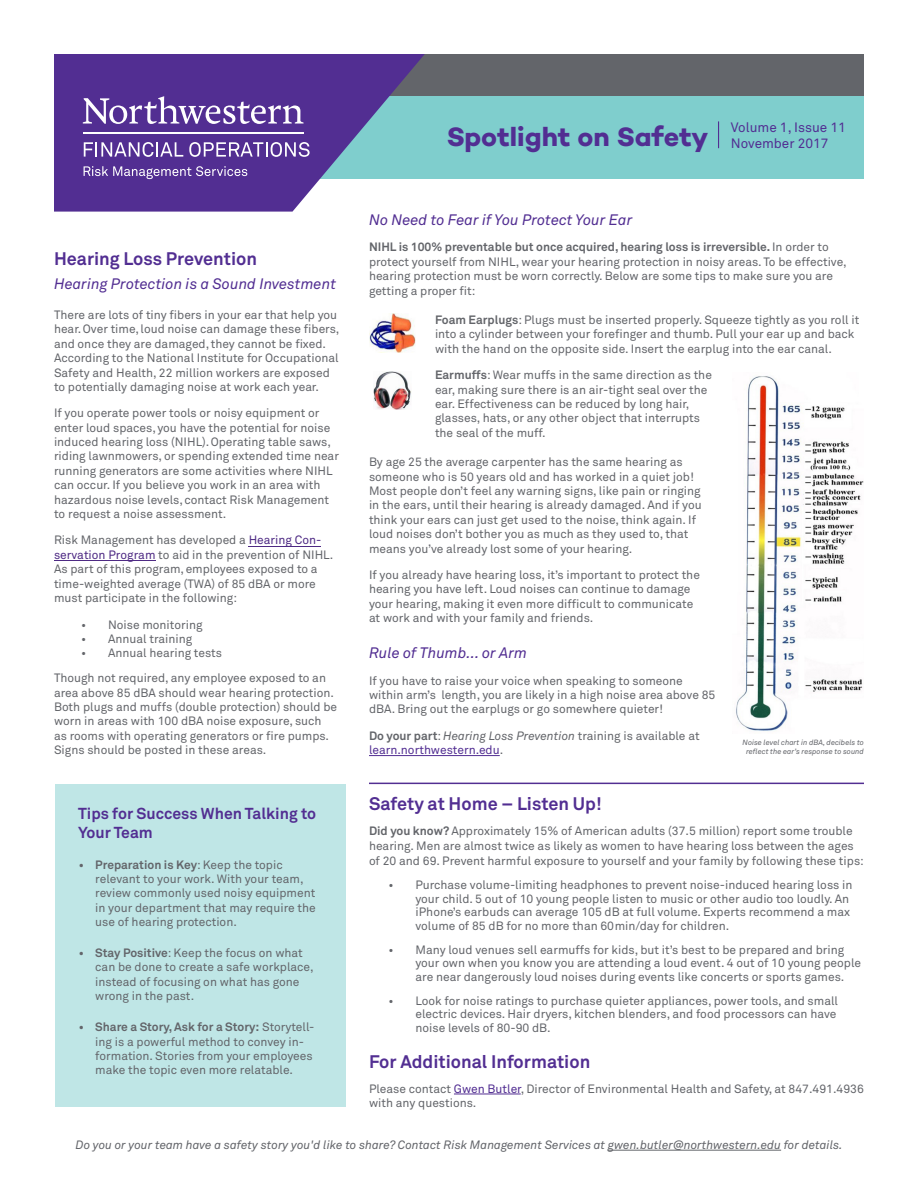
<style>
.page{position:relative;width:918px;height:1188px;background:#fff}
.page>*{position:absolute;margin:0;border:0;box-sizing:border-box;transform-origin:0 0}
.t1{font:700 27px "Campton";color:#522e92}
.t2{font:700 18px "Akkurat Pro";color:#522e92}
.t3{font:700 15.75px/18.9px "Akkurat Pro";color:#522e92}
.t4{font:italic 15px "Akkurat Pro";color:#522e92}
.t5{font:13.5px/16.2px "Akkurat Pro";color:#522e92}
.t6{font:12px/14.4px "Akkurat Pro";color:#63656a}
.t7{font:italic 12px "Akkurat Pro";color:#63656a}
.t8{font:italic 7.5px/9px "Akkurat Pro";color:#63656a;text-align:center}
.s1{color:#4e2a84}
.s2{font-weight:700}
.s3{font-style:italic}
.s4{color:#522e92}
</style>
<div class="page">
<div style="left:56px;top:784px;width:290px;height:323px;background:#bfe6e6"></div>
<div style="left:54px;top:54px;width:810px;height:42px;background:#63656a"></div>
<div style="left:56px;top:96px;width:808px;height:83px;background:#7fcecd"></div>
<svg style="left:54px;top:54px;width:371px;height:158px;fill:#522e92"></svg>
<svg style="left:84px;top:166px;width:163px;height:13px;background:#775ba9"></svg>
<svg style="left:83px;top:96px;width:221px;height:28px;background:#7e63ad"></svg>
<hr style="left:83px;top:132px;width:221px;height:2px;background:#fff">
<svg style="left:84px;top:142px;width:99px;height:15px"></svg>
<svg style="left:189px;top:142px;width:121px;height:15px;background:#8a71b5"></svg>
<svg style="left:718px;top:121px;width:1px;height:27px"></svg>
<hr style="left:369px;top:755px;width:131px;height:1px;background:#522e92">
<hr style="left:454px;top:1094px;width:67px;height:1px;background:#522e92">
<hr style="left:369px;top:783px;width:495px;height:1px;background:#522e92">
<hr style="left:608px;top:1150px;width:173px;height:1px;background:#63656a">
<img style="left:369px;top:314px;width:47px;height:38px">
<img style="left:374px;top:371px;width:37px;height:39px">
<img style="left:736px;top:376px;width:128px;height:355px">
<hr style="left:249px;top:546px;width:72px;height:1px;background:#4e2a84">
<hr style="left:54px;top:561px;width:102px;height:1px;background:#4e2a84">
<p class="t2" style="left:54px;top:248px;width:205px">Hearing Loss Prevention</p>
<p class="t4" style="left:54px;top:275px;width:284px">Hearing Protection is a Sound Investment</p>
<p class="t6" style="left:54px;top:308px;width:287px">There are lots of tiny fibers in your ear that help you hear. Over time, loud noise can damage these fibers, and once they are damaged, they cannot be fixed.<br>According to the National Institute for Occupational Safety and Health, 22 million workers are exposed to potentially damaging noise at work each year.</p>
<p class="t6" style="left:54px;top:406px;width:286px">If you operate power tools or noisy equipment or enter loud spaces, you have the potential for noise induced hearing loss (NIHL). Operating table saws, riding lawnmowers, or spending extended time near running generators are some activities where NIHL can occur. If you believe you work in an area with hazardous noise levels, contact Risk Management to request a noise assessment.</p>
<p class="t6" style="left:54px;top:533px;width:281px">Risk Management has developed a <span class="s1">Hearing Con&shy;servation Program</span> to aid in the prevention of NIHL.<br>As part of this program, employees exposed to a time-weighted average (TWA) of 85 dBA or more must participate in the following:</p>
<p class="t6" style="left:81px;top:617px;width:123px">• Noise monitoring</p>
<p class="t6" style="left:81px;top:632px;width:113px">• Annual training</p>
<p class="t6" style="left:81px;top:646px;width:143px">• Annual hearing tests</p>
<p class="t6" style="left:54px;top:671px;width:285px">Though not required, any employee exposed to an area above 85 dBA should wear hearing protection.<br>Both plugs and muffs (double protection) should be worn in areas with 100 dBA noise exposure, such as rooms with operating generators or fire pumps.<br>Signs should be posted in these areas.</p>
<p class="t3" style="left:78px;top:804px;width:240px">Tips for Success When Talking to<br>Your Team</p>
<p class="t6" style="left:95px;top:857px;width:222px;text-indent:-16px"><span class="s2">• Preparation is Key</span>: Keep the topic relevant to your work. With your team, review commonly used noisy equipment in your department that may require the use of hearing protection.</p>
<p class="t6" style="left:95px;top:946px;width:220px;text-indent:-16px"><span class="s2">• Stay Positive</span>: Keep the focus on what can be done to create a safe workplace, instead of focusing on what has gone wrong in the past.</p>
<p class="t6" style="left:95px;top:1020px;width:221px;text-indent:-16px"><span class="s2">• Share a Story, Ask for a Story:</span> Storytell&shy;ing is a powerful method to convey in&shy;formation. Stories from your employees make the topic even more relatable.</p>
<p class="t1" style="left:447px;top:119px;width:263px">Spotlight on Safety</p>
<p class="t5" style="left:731px;top:119px;width:117px">Volume 1, Issue 11<br>November 2017</p>
<p class="t4" style="left:369px;top:211px;width:265px">No Need to Fear if You Protect Your Ear</p>
<p class="t6" style="left:369px;top:240px;width:479px"><span class="s2">NIHL is 100% preventable but once acquired, hearing loss is irreversible.</span> In order to protect yourself from NIHL, wear your hearing protection in noisy areas. To be effective, hearing protection must be worn correctly. Below are some tips to make sure you are getting a proper fit:</p>
<p class="t6" style="left:435px;top:313px;width:426px"><span class="s2">Foam Earplugs</span>: Plugs must be inserted properly. Squeeze tightly as you roll it into a cylinder between your forefinger and thumb. Pull your ear up and back with the hand on the opposite side. Insert the earplug into the ear canal.</p>
<p class="t6" style="left:435px;top:368px;width:278px"><span class="s2">Earmuffs</span>: Wear muffs in the same direction as the ear, making sure there is an air-tight seal over the ear. Effectiveness can be reduced by long hair, glasses, hats, or any other object that interrupts the seal of the muff.</p>
<p class="t6" style="left:369px;top:455px;width:334px">By age 25 the average carpenter has the same hearing as someone who is 50 years old and has worked in a quiet job!<br>Most people don’t feel any warning signs, like pain or ringing in the ears, until their hearing is already damaged. And if you think your ears can just get used to the noise, think again. If loud noises don’t bother you as much as they used to, that means you’ve already lost some of your hearing.</p>
<p class="t6" style="left:369px;top:568px;width:332px">If you already have hearing loss, it’s important to protect the hearing you have left. Loud noises can continue to damage your hearing, making it even more difficult to communicate at work and with your family and friends.</p>
<p class="t4" style="left:369px;top:644px;width:160px">Rule of Thumb... or Arm</p>
<p class="t6" style="left:369px;top:673px;width:348px">If you have to raise your voice when speaking to someone within arm’s length, you are likely in a high noise area above 85 dBA. Bring out the earplugs or go somewhere quieter!</p>
<p class="t6" style="left:369px;top:728px;width:332px"><span class="s2">Do your part</span>: <span class="s3">Hearing Loss Prevention</span> training is available at <span class="s4">learn.northwestern.edu</span>.</p>
<p class="t8" style="left:743px;top:738px;width:123px">Noise level chart in dBA, decibels to reflect the ear’s response to sound</p>
<p class="t2" style="left:369px;top:792px;width:234px">Safety at Home – Listen Up!</p>
<p class="t6" style="left:369px;top:823px;width:496px;line-height:15px"><span class="s2">Did you know?</span> Approximately 15% of American adults (37.5 million) report some trouble hearing. Men are almost twice as likely as women to have hearing loss between the ages of 20 and 69. Prevent harmful exposure to yourself and your family by following these tips:</p>
<p class="t6" style="left:416px;top:878px;width:439px;line-height:13.5px;text-indent:-27px">• Purchase volume-limiting headphones to prevent noise-induced hearing loss in your child. 5 out of 10 young people listen to music or other audio too loudly. An iPhone’s earbuds can average 105 dB at full volume. Experts recommend a max volume of 85 dB for no more than 60min/day for children.</p>
<p class="t6" style="left:416px;top:943px;width:447px;line-height:13.5px;text-indent:-27px">• Many loud venues sell earmuffs for kids, but it’s best to be prepared and bring your own when you know you are attending a loud event. 4 out of 10 young people are near dangerously loud noises during events like concerts or sports games.</p>
<p class="t6" style="left:416px;top:994px;width:424px;line-height:13.5px;text-indent:-27px">• Look for noise ratings to purchase quieter appliances, power tools, and small electric devices. Hair dryers, kitchen blenders, and food processors can have noise levels of 80-90 dB.</p>
<p class="t2" style="left:369px;top:1050px;width:223px">For Additional Information</p>
<p class="t6" style="left:369px;top:1081px;width:497px">Please contact <span class="s4">Gwen Butler</span>, Director of Environmental Health and Safety, at 847.491.4936 with any questions.</p>
<p class="t7" style="left:76px;top:1138px;width:768px">Do you or your team have a safety story you'd like to share? Contact Risk Management Services at gwen.butler@northwestern.edu for details.</p>
</div>
